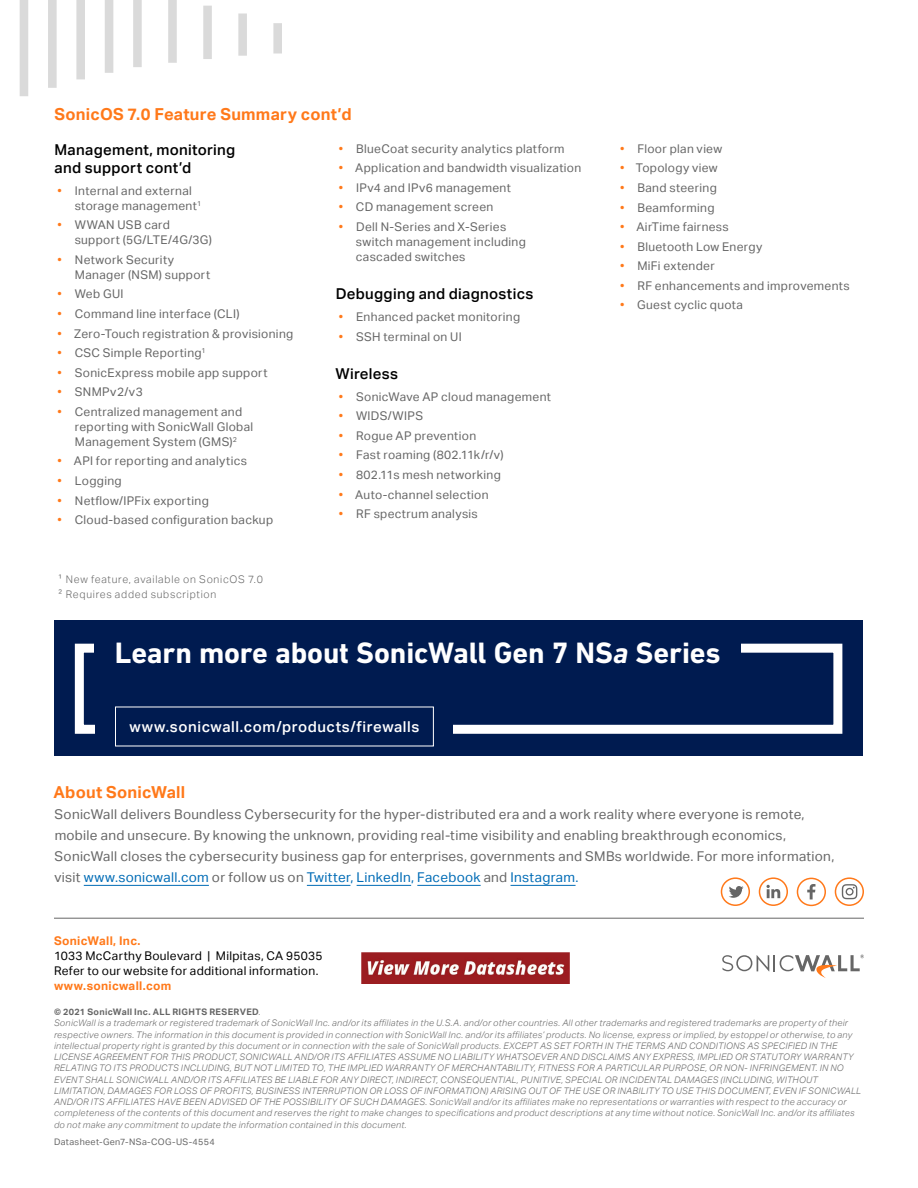
<style>
.page{position:relative;width:918px;height:1188px;background:#fff}
.page>*{position:absolute;margin:0;border:0;box-sizing:border-box;transform-origin:0 0}
.t1{font:700 30px "DIN Next LT Pro";letter-spacing:-.005em;color:#fff}
.t2{font:700 16.5px "Aktiv Grotesk";letter-spacing:.015em;color:#ff791a}
.t3{font:500 15px/18px "Aktiv Grotesk";letter-spacing:.02em;color:#000}
.t4{font:500 15px "Aktiv Grotesk";letter-spacing:.04em;color:#fff}
.t5{font:13.5px/21px "Aktiv Grotesk";letter-spacing:.02em;color:#666}
.t6{font:12px/15px "Aktiv Grotesk";letter-spacing:.03em;color:#666}
.t7{font:12px/15px "Aktiv Grotesk";letter-spacing:.025em;color:#000}
.t8{font:700 12px "Aktiv Grotesk";letter-spacing:.025em;color:#ff791a}
.t9{font:300 10.5px/14.9px "Aktiv Grotesk";letter-spacing:.065em;color:#666}
.t10{font:italic 300 9px/11.2px "Aktiv Grotesk";letter-spacing:.035em;color:#666}
.t11{font:9px "Aktiv Grotesk";letter-spacing:.035em;color:#666}
.s1{color:#ff791a}
.s2{font-style:italic}
.s3{color:#006cb6}
.s4{font-weight:700;font-style:normal}
</style>
<div class="page">
<svg style="left:20px;top:0;width:262px;height:96px"></svg>
<div style="left:55px;top:620px;width:808px;height:135px;background:#001b50"></div>
<div style="left:75px;top:644px;width:767px;height:90px;border:9px solid #fff"></div>
<div style="left:94px;top:640px;width:647px;height:30px;background:#001b50"></div>
<div style="left:96px;top:707px;width:357px;height:42px;background:#001b50"></div>
<svg style="left:722px;top:955px;width:142px;height:23px"></svg>
<hr style="left:54px;top:918px;width:810px;height:1px;background:#666">
<hr style="left:84px;top:885px;width:125px;height:1px;background:#006cb6">
<hr style="left:307px;top:885px;width:43px;height:1px;background:#006cb6">
<hr style="left:357px;top:885px;width:54px;height:1px;background:#006cb6">
<hr style="left:417px;top:885px;width:64px;height:1px;background:#006cb6">
<hr style="left:511px;top:885px;width:65px;height:1px;background:#006cb6">
<svg style="left:807px;top:884px;width:8px;height:15px"></svg>
<div style="left:797px;top:878px;width:29px;height:28px;border:2px solid #ff791a;border-radius:50%"></div>
<svg style="left:766px;top:885px;width:14px;height:13px"></svg>
<div style="left:759px;top:877px;width:29px;height:29px;border:2px solid #ff791a;border-radius:50%"></div>
<svg style="left:729px;top:886px;width:15px;height:12px"></svg>
<div style="left:721px;top:877px;width:29px;height:29px;border:2px solid #ff791a;border-radius:50%"></div>
<div style="left:835px;top:877px;width:29px;height:29px;border:2px solid #ff791a;border-radius:50%"></div>
<svg style="left:842px;top:884px;width:15px;height:15px"></svg>
<img style="left:361px;top:953px;width:209px;height:31px">
<h2 class="t2" style="left:55px;top:104px;width:299px">SonicOS 7.0 Feature Summary cont’d</h2>
<h3 class="t3" style="left:55px;top:141px;width:182px">Management, monitoring and support cont’d</h3>
<h3 class="t6" style="left:75px;top:183px;width:128px;text-indent:-17px"><span class="s1">•</span> Internal and external storage management<sup>1</sup></h3>
<h3 class="t6" style="left:75px;top:218px;width:139px;text-indent:-17px"><span class="s1">•</span> WWAN USB card support (5G/LTE/4G/3G)</h3>
<h3 class="t6" style="left:75px;top:252px;width:137px;text-indent:-17px"><span class="s1">•</span> Network Security<br>Manager (NSM) support</h3>
<h3 class="t6" style="left:58px;top:287px;width:68px"><span class="s1">•</span> Web GUI</h3>
<h3 class="t6" style="left:58px;top:306px;width:184px"><span class="s1">•</span> Command line interface (CLI)</h3>
<h3 class="t6" style="left:58px;top:326px;width:237px"><span class="s1">•</span> Zero-Touch registration &amp; provisioning</h3>
<h3 class="t6" style="left:58px;top:346px;width:150px"><span class="s1">•</span> CSC Simple Reporting<sup>1</sup></h3>
<h3 class="t6" style="left:58px;top:365px;width:211px"><span class="s1">•</span> SonicExpress mobile app support</h3>
<h3 class="t6" style="left:58px;top:385px;width:87px"><span class="s1">•</span> SNMPv2/v3</h3>
<h3 class="t6" style="left:75px;top:404px;width:180px;text-indent:-17px"><span class="s1">•</span> Centralized management and reporting with SonicWall Global<br>Management System (GMS)<sup>2</sup></h3>
<h3 class="t6" style="left:58px;top:454px;width:191px"><span class="s1">•</span> API for reporting and analytics</h3>
<h3 class="t6" style="left:58px;top:473px;width:66px"><span class="s1">•</span> Logging</h3>
<h3 class="t6" style="left:58px;top:493px;width:153px"><span class="s1">•</span> Netflow/IPFix exporting</h3>
<h3 class="t6" style="left:58px;top:513px;width:217px"><span class="s1">•</span> Cloud-based configuration backup</h3>
<p class="t9" style="left:58px;top:572px;width:206px">1 New feature, available on SonicOS 7.0<br>2 Requires added subscription</p>
<h3 class="t6" style="left:339px;top:141px;width:227px"><span class="s1">•</span> BlueCoat security analytics platform</h3>
<h3 class="t6" style="left:339px;top:161px;width:244px"><span class="s1">•</span> Application and bandwidth visualization</h3>
<h3 class="t6" style="left:339px;top:180px;width:174px"><span class="s1">•</span> IPv4 and IPv6 management</h3>
<h3 class="t6" style="left:339px;top:200px;width:156px"><span class="s1">•</span> CD management screen</h3>
<h3 class="t6" style="left:356px;top:219px;width:172px;text-indent:-17px"><span class="s1">•</span> Dell N-Series and X-Series switch management including cascaded switches</h3>
<h3 class="t3" style="left:336px;top:285px;width:199px">Debugging and diagnostics</h3>
<h3 class="t6" style="left:339px;top:309px;width:183px"><span class="s1">•</span> Enhanced packet monitoring</h3>
<h3 class="t6" style="left:339px;top:329px;width:124px"><span class="s1">•</span> SSH terminal on UI</h3>
<h3 class="t3" style="left:335px;top:365px;width:64px">Wireless</h3>
<h3 class="t6" style="left:339px;top:389px;width:214px"><span class="s1">•</span> SonicWave AP cloud management</h3>
<h3 class="t6" style="left:339px;top:409px;width:86px"><span class="s1">•</span> WIDS/WIPS</h3>
<h3 class="t6" style="left:339px;top:428px;width:139px"><span class="s1">•</span> Rogue AP prevention</h3>
<h3 class="t6" style="left:339px;top:448px;width:166px"><span class="s1">•</span> Fast roaming (802.11k/r/v)</h3>
<h3 class="t6" style="left:339px;top:467px;width:164px"><span class="s1">•</span> 802.11s mesh networking</h3>
<h3 class="t6" style="left:339px;top:487px;width:151px"><span class="s1">•</span> Auto-channel selection</h3>
<h3 class="t6" style="left:339px;top:507px;width:141px"><span class="s1">•</span> RF spectrum analysis</h3>
<h3 class="t6" style="left:620px;top:141px;width:104px"><span class="s1">•</span> Floor plan view</h3>
<h3 class="t6" style="left:620px;top:161px;width:99px"><span class="s1">•</span> Topology view</h3>
<h3 class="t6" style="left:620px;top:180px;width:98px"><span class="s1">•</span> Band steering</h3>
<h3 class="t6" style="left:620px;top:200px;width:96px"><span class="s1">•</span> Beamforming</h3>
<h3 class="t6" style="left:620px;top:219px;width:110px"><span class="s1">•</span> AirTime fairness</h3>
<h3 class="t6" style="left:620px;top:239px;width:144px"><span class="s1">•</span> Bluetooth Low Energy</h3>
<h3 class="t6" style="left:620px;top:259px;width:96px"><span class="s1">•</span> MiFi extender</h3>
<h3 class="t6" style="left:620px;top:278px;width:231px"><span class="s1">•</span> RF enhancements and improvements</h3>
<h3 class="t6" style="left:620px;top:298px;width:124px"><span class="s1">•</span> Guest cyclic quota</h3>
<h1 class="t1" style="left:115px;top:635px;width:607px">Learn more about SonicWall Gen 7 NS<span class="s2">a</span> Series</h1>
<h3 class="t4" style="left:129px;top:718px;width:292px">www.sonicwall.com/products/firewalls</h3>
<h2 class="t2" style="left:53px;top:783px;width:133px">About SonicWall</h2>
<p class="t5" style="left:54px;top:804px;width:781px">SonicWall delivers Boundless Cybersecurity for the hyper‑distributed era and a work reality where everyone is remote, mobile and unsecure. By knowing the unknown, providing real-time visibility and enabling breakthrough economics, SonicWall closes the cybersecurity business gap for enterprises, governments and SMBs worldwide. For more information, visit <span class="s3">www.sonicwall.com</span> or follow us on <span class="s3">Twitter, LinkedIn, Facebook</span> and <span class="s3">Instagram.</span></p>
<h3 class="t8" style="left:54px;top:934px;width:88px">SonicWall, Inc.</h3>
<h3 class="t7" style="left:54px;top:949px;width:270px">1033 McCarthy Boulevard | Milpitas, CA 95035<br>Refer to our website for additional information.</h3>
<h3 class="t8" style="left:54px;top:979px;width:119px">www.sonicwall.com</h3>
<p class="t10" style="left:54px;top:1006px;width:809px"><span class="s4">© 2021 SonicWall Inc. ALL RIGHTS RESERVED</span>.<br>SonicWall is a trademark or registered trademark of SonicWall Inc. and/or its affiliates in the U.S.A. and/or other countries. All other trademarks and registered trademarks are property of their respective owners. The information in this document is provided in connection with SonicWall Inc. and/or its affiliates’ products. No license, express or implied, by estoppel or otherwise, to any intellectual property right is granted by this document or in connection with the sale of SonicWall products. EXCEPT AS SET FORTH IN THE TERMS AND CONDITIONS AS SPECIFIED IN THE LICENSE AGREEMENT FOR THIS PRODUCT, SONICWALL AND/OR ITS AFFILIATES ASSUME NO LIABILITY WHATSOEVER AND DISCLAIMS ANY EXPRESS, IMPLIED OR STATUTORY WARRANTY RELATING TO ITS PRODUCTS INCLUDING, BUT NOT LIMITED TO, THE IMPLIED WARRANTY OF MERCHANTABILITY, FITNESS FOR A PARTICULAR PURPOSE, OR NON- INFRINGEMENT. IN NO EVENT SHALL SONICWALL AND/OR ITS AFFILIATES BE LIABLE FOR ANY DIRECT, INDIRECT, CONSEQUENTIAL, PUNITIVE, SPECIAL OR INCIDENTAL DAMAGES (INCLUDING, WITHOUT LIMITATION, DAMAGES FOR LOSS OF PROFITS, BUSINESS INTERRUPTION OR LOSS OF INFORMATION) ARISING OUT OF THE USE OR INABILITY TO USE THIS DOCUMENT, EVEN IF SONICWALL AND/OR ITS AFFILIATES HAVE BEEN ADVISED OF THE POSSIBILITY OF SUCH DAMAGES. SonicWall and/or its affiliates make no representations or warranties with respect to the accuracy or completeness of the contents of this document and reserves the right to make changes to specifications and product descriptions at any time without notice. SonicWall Inc. and/or its affiliates do not make any commitment to update the information contained in this document.</p>
<p class="t11" style="left:54px;top:1137px;width:162px">Datasheet-Gen7-NSa-COG-US-4554</p>
</div>
